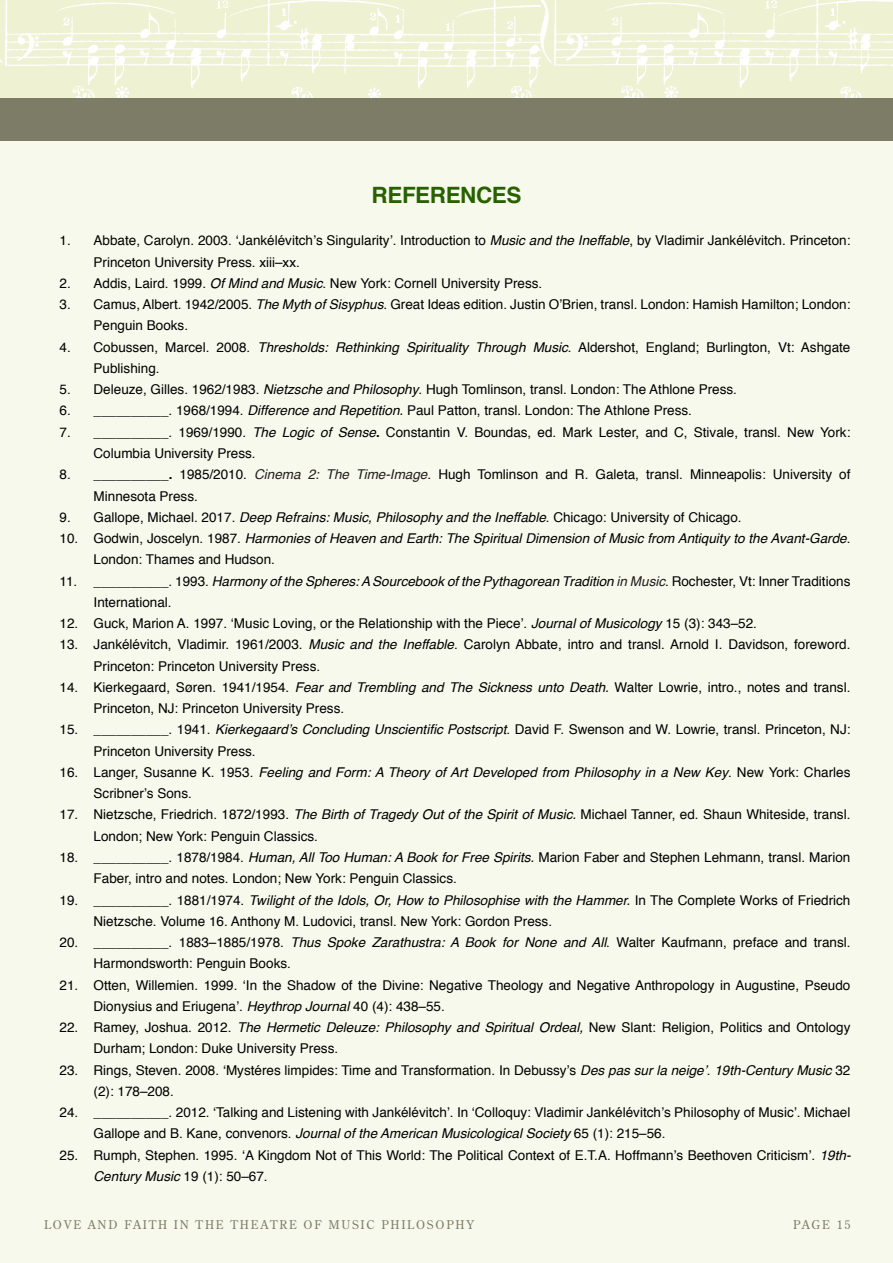
<style>
.page{position:relative;width:893px;height:1263px;background:#f8f9ed}
.page>*{position:absolute;margin:0;border:0;box-sizing:border-box;transform-origin:0 0}
.References_Title{font:700 22.5px "Helvetica";letter-spacing:-.02em;color:#276100}
.t1{font:13.5px/21.3px "Helvetica";color:#000}
.t2{font:italic 13.5px/21.3px "Helvetica";color:#000}
.t3{font:12px "Century Old Style Std";letter-spacing:.15em;color:#7d7c67}
.s1{font-style:italic}
.s2{font-weight:700}
.s3{font-style:italic;color:#231f20}
.s4{font-style:normal}
</style>
<div class="page">
<img style="left:0;top:0;width:505px;height:98px">
<img style="left:505px;top:0;width:388px;height:98px">
<div style="left:0;top:98px;width:893px;height:43px;background:#7d7c67"></div>
<p class="References_Title" style="left:372px;top:177px;width:151px">REFERENCES</p>
<p class="t1" style="left:94px;top:230px;width:758px;text-indent:-34px">1. Abbate, Carolyn. 2003. ‘Jankélévitch’s Singularity’. Introduction to <span class="s1">Music and the Ineffable</span>, by Vladimir Jankélévitch. Princeton:<br>Princeton University Press. xiii–xx.</p>
<p class="t1" style="left:60px;top:273px;width:484px">2. Addis, Laird. 1999. <span class="s1">Of Mind and Music</span>. New York: Cornell University Press.</p>
<p class="t1" style="left:94px;top:294px;width:758px;text-indent:-34px">3. Camus, Albert. 1942/2005. <span class="s1">The Myth of Sisyphus</span>. Great Ideas edition. Justin O’Brien, transl. London: Hamish Hamilton; London:<br>Penguin Books.</p>
<p class="t1" style="left:94px;top:337px;width:758px;text-indent:-34px">4. Cobussen, Marcel. 2008. <span class="s1">Thresholds: Rethinking Spirituality Through Music</span>. Aldershot, England; Burlington, Vt: Ashgate<br>Publishing.</p>
<p class="t1" style="left:60px;top:379px;width:679px">5. Deleuze, Gilles. 1962/1983. <span class="s1">Nietzsche and Philosophy</span>. Hugh Tomlinson, transl. London: The Athlone Press.</p>
<p class="t1" style="left:60px;top:400px;width:634px">6. __________. 1968/1994. <span class="s1">Difference and Repetition.</span> Paul Patton, transl. London: The Athlone Press.</p>
<p class="t1" style="left:94px;top:422px;width:758px;text-indent:-34px">7. __________. 1969/1990. <span class="s1">The Logic of Sense</span><span class="s2">.</span> Constantin V. Boundas, ed. Mark Lester, and C, Stivale, transl. New York:<br>Columbia University Press.</p>
<p class="t1" style="left:94px;top:464px;width:758px;text-indent:-34px">8. __________<span class="s2">.</span> 1985/2010. <span class="s3">Cinema 2: The Time-Image</span>. Hugh Tomlinson and R. Galeta, transl. Minneapolis: University of<br>Minnesota Press.</p>
<p class="t1" style="left:60px;top:507px;width:684px">9. Gallope, Michael. 2017. <span class="s1">Deep Refrains: Music, Philosophy and the Ineffable</span>. Chicago: University of Chicago.</p>
<p class="t2" style="left:94px;top:528px;width:758px;text-indent:-34px"><span class="s4">10. Godwin, Joscelyn. 1987.</span> Harmonies of Heaven and Earth: The Spiritual Dimension of Music from Antiquity to the Avant-Garde<span class="s4">.<br>London: Thames and Hudson.</span></p>
<p class="t1" style="left:94px;top:571px;width:758px;text-indent:-34px">11. __________. 1993. <span class="s1">Harmony of the Spheres: A Sourcebook of the Pythagorean Tradition</span> <span class="s3">in Music</span>. Rochester, Vt: Inner Traditions<br>International.</p>
<p class="t1" style="left:60px;top:613px;width:699px">12. Guck, Marion A. 1997. ‘Music Loving, or the Relationship with the Piece’. <span class="s1">Journal of Musicology</span> 15 (3): 343–52.</p>
<p class="t1" style="left:94px;top:634px;width:758px;text-indent:-34px">13. Jankélévitch, Vladimir. 1961/2003. <span class="s1">Music and the Ineffable</span>. Carolyn Abbate, intro and transl. Arnold I. Davidson, foreword.<br>Princeton: Princeton University Press.</p>
<p class="t1" style="left:94px;top:677px;width:758px;text-indent:-34px">14. Kierkegaard, Søren. 1941/1954. <span class="s1">Fear and Trembling and The Sickness unto Death.</span> Walter Lowrie, intro., notes and transl.<br>Princeton, NJ: Princeton University Press.</p>
<p class="t1" style="left:94px;top:719px;width:758px;text-indent:-34px">15. __________. 1941. <span class="s1">Kierkegaard’s Concluding Unscientific Postscript</span>. David F. Swenson and W. Lowrie, transl. Princeton, NJ:<br>Princeton University Press.</p>
<p class="t2" style="left:94px;top:762px;width:758px;text-indent:-34px"><span class="s4">16. Langer, Susanne K. 1953.</span> Feeling and Form: A Theory of Art Developed from Philosophy in a New Key<span class="s4">. New York: Charles<br>Scribner’s Sons.</span></p>
<p class="t1" style="left:94px;top:804px;width:758px;text-indent:-34px">17. Nietzsche, Friedrich. 1872/1993. <span class="s1">The Birth of Tragedy Out of the Spirit of Music.</span> Michael Tanner, ed. Shaun Whiteside, transl.<br>London; New York: Penguin Classics.</p>
<p class="t1" style="left:94px;top:847px;width:758px;text-indent:-34px">18. __________. 1878/1984. <span class="s1">Human, All Too Human: A Book for Free Spirits.</span> Marion Faber and Stephen Lehmann, transl. Marion<br>Faber, intro and notes. London; New York: Penguin Classics.</p>
<p class="t1" style="left:94px;top:889px;width:758px;text-indent:-34px">19. __________. 1881/1974. <span class="s1">Twilight of the Idols, Or, How to Philosophise with the Hammer.</span> In The Complete Works of Friedrich<br>Nietzsche. Volume 16. Anthony M. Ludovici, transl. New York: Gordon Press.</p>
<p class="t1" style="left:94px;top:932px;width:758px;text-indent:-34px">20. __________. 1883–1885/1978. <span class="s1">Thus Spoke Zarathustra: A Book for None and All</span>. Walter Kaufmann, preface and transl.<br>Harmondsworth: Penguin Books.</p>
<p class="t1" style="left:94px;top:974px;width:758px;text-indent:-34px">21. Otten, Willemien. 1999. ‘In the Shadow of the Divine: Negative Theology and Negative Anthropology in Augustine, Pseudo<br>Dionysius and Eriugena’. <span class="s1">Heythrop Journal</span> 40 (4): 438–55.</p>
<p class="t1" style="left:94px;top:1017px;width:758px;text-indent:-34px">22. Ramey, Joshua. 2012. <span class="s1">The Hermetic Deleuze: Philosophy and Spiritual Ordeal,</span> New Slant: Religion, Politics and Ontology<br>Durham; London: Duke University Press.</p>
<p class="t1" style="left:94px;top:1059px;width:758px;text-indent:-34px">23. Rings, Steven. 2008. ‘Mystéres limpides: Time and Transformation. In Debussy’s <span class="s1">Des pas sur la neige’</span>. <span class="s1">19th-Century Music</span> 32 (2): 178–208.</p>
<p class="t1" style="left:94px;top:1102px;width:758px;text-indent:-34px">24. __________. 2012. ‘Talking and Listening with Jankélévitch’. In ‘Colloquy: Vladimir Jankélévitch’s Philosophy of Music’. Michael<br>Gallope and B. Kane, convenors. <span class="s1">Journal of the American Musicological Society</span> 65 (1): 215–56.</p>
<p class="t1" style="left:94px;top:1145px;width:759px;text-indent:-34px">25. Rumph, Stephen. 1995. ‘A Kingdom Not of This World: The Political Context of E.T.A. Hoffmann’s Beethoven Criticism’. <span class="s1">19th-<br>Century Music</span> 19 (1): 50–67.</p>
<p class="t3" style="left:44px;top:1217px;width:431px">LOVE AND FAITH IN THE THEATRE OF MUSIC PHILOSOPHY</p>
<p class="t3" style="left:793px;top:1217px;width:59px">PAGE 15</p>
</div>
